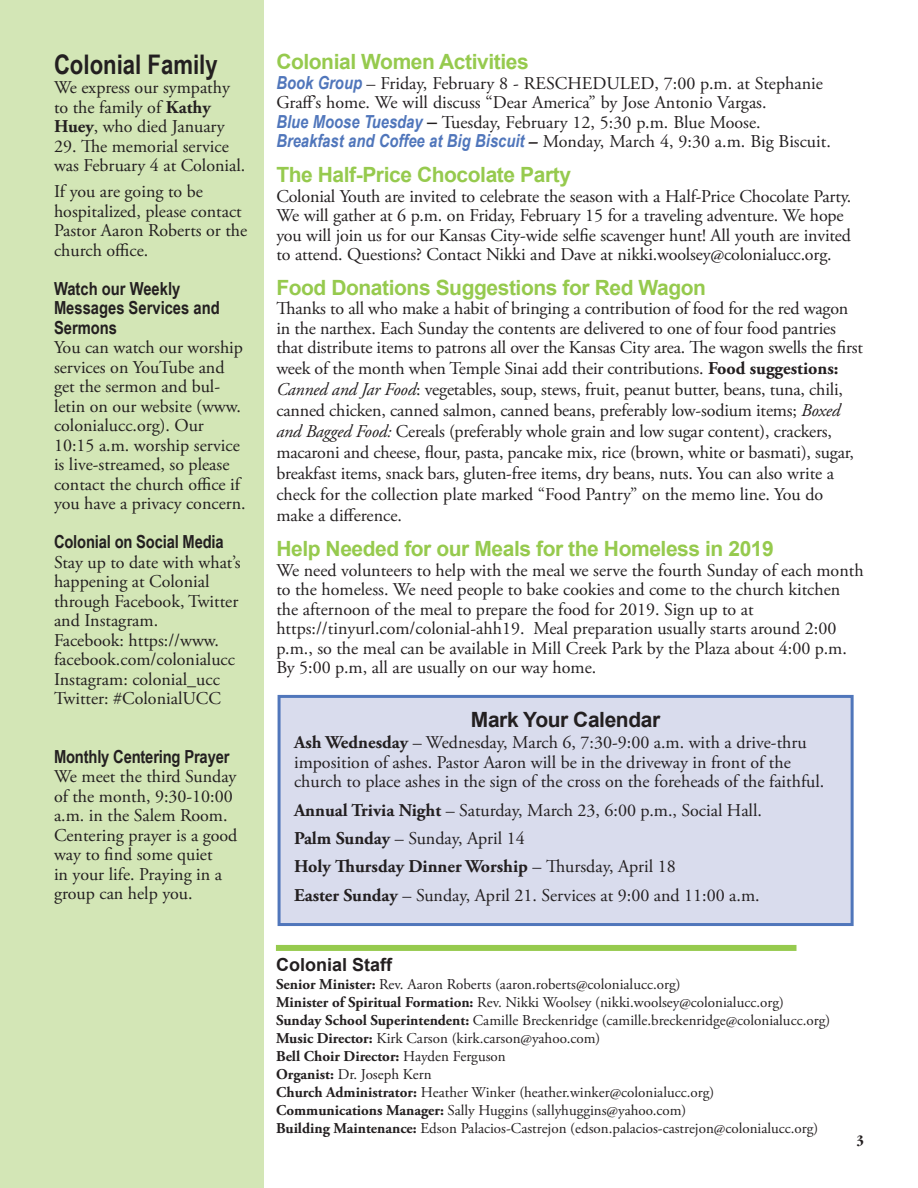
<style>
.page{position:relative;width:918px;height:1188px;background:#fff}
.page>*{position:absolute;margin:0;border:0;box-sizing:border-box;transform-origin:0 0}
.t1{font:700 27px "Arial Narrow";color:#231f20}
.t2{font:700 21px "Arial";letter-spacing:-.02em;color:#96ca4e}
.t3{font:700 21px "Arial";letter-spacing:-.02em;color:#231f20}
.t4{font:18px/19.5px "Adobe Garamond Pro";color:#231f20}
.t5{font:700 18px "Arial Narrow";letter-spacing:-.01em;color:#231f20}
.t6{font:700 18px "Adobe Garamond Pro";color:#231f20}
.t7{font:700 18px "Arial";color:#231f20}
.t8{font:15px "Adobe Garamond Pro";color:#231f20}
.t9{font:700 15px "Adobe Garamond Pro";color:#231f20}
.t10{font:700 condensed 15px "Garamond";color:#231f20}
.s1{font-weight:700}
.s2{font-family:"Arial Narrow";font-weight:700}
.s3{font-family:"Arial Narrow";font-weight:700;font-style:italic;color:#5076bb}
.s4{font-family:"Arial"}
.s5{font-family:"Garamond";font-weight:700;font-style:italic;font-stretch:condensed}
.s6{font-style:italic}
.s7{font-weight:400}
</style>
<div class="page">
<div style="left:0;top:0;width:263px;height:1188px;background:#d3e6b6"></div>
<div style="left:276px;top:945px;width:521px;height:6px;background:#96ca4e"></div>
<div style="left:279px;top:696px;width:573px;height:229px;background:#d9dced"></div>
<div style="left:278px;top:695px;width:576px;height:231px;border:3px solid #5076bb"></div>
<p class="t1" style="left:54px;top:44px;width:165px">Colonial Family</p>
<p class="t4" style="left:54px;top:78px;width:177px">We express our sympathy to the family of <span class="s1">Kathy<br>Huey</span>, who died January</p>
<p class="t4" style="left:54px;top:137px;width:193px">29. The memorial service was February 4 at Colonial.</p>
<p class="t4" style="left:54px;top:183px;width:195px">If you are going to be hospitalized, please contact<br>Pastor Aaron Roberts or the church office.</p>
<p class="t4" style="left:54px;top:280px;width:193px"><span class="s2">Watch our Weekly<br>Messages Services and<br>Sermons<br></span>You can watch our worship services on YouTube and get the sermon and bul&shy;letin on our website (www. colonialucc.org). Our<br>10:15 a.m. worship service is live-streamed, so please contact the church office if you have a privacy concern.</p>
<p class="t5" style="left:54px;top:528px;width:171px">Colonial on Social Media</p>
<p class="t4" style="left:54px;top:553px;width:188px">Stay up to date with what’s happening at Colonial through Facebook, Twitter and Instagram.</p>
<p class="t4" style="left:54px;top:631px;width:183px">Facebook: https://www. facebook.com/colonialucc</p>
<p class="t4" style="left:54px;top:670px;width:167px">Instagram: colonial_ucc</p>
<p class="t4" style="left:54px;top:690px;width:168px">Twitter: #ColonialUCC</p>
<p class="t5" style="left:54px;top:743px;width:177px">Monthly Centering Prayer</p>
<p class="t4" style="left:54px;top:768px;width:185px">We meet the third Sunday of the month, 9:30-10:00 a.m. in the Salem Room.<br>Centering prayer is a good way to find some quiet<br>in your life. Praying in a group can help you.</p>
<p class="t2" style="left:276px;top:48px;width:254px">Colonial Women Activities</p>
<p class="t4" style="left:276px;top:74px;width:548px"><span class="s3">Book Group</span> – Friday, February 8 - RESCHEDULED, 7:00 p.m. at Stephanie<br>Graff’s home. We will discuss “Dear America” by Jose Antonio Vargas.</p>
<p class="t4" style="left:276px;top:113px;width:486px"><span class="s3">Blue Moose Tuesday</span> <span class="s4">–</span> Tuesday, February 12, 5:30 p.m. Blue Moose.</p>
<p class="t4" style="left:276px;top:132px;width:556px"><span class="s3">Breakfast and Coffee at Big Biscuit</span> <span class="s5">–</span> Monday, March 4, 9:30 a.m. Big Biscuit.</p>
<p class="t2" style="left:276px;top:161px;width:296px">The Half-Price Chocolate Party</p>
<p class="t4" style="left:276px;top:187px;width:577px">Colonial Youth are invited to celebrate the season with a Half-Price Chocolate Party.<br>We will gather at 6 p.m. on Friday, February 15 for a traveling adventure. We hope you will join us for our Kansas City-wide selfie scavenger hunt! All youth are invited to attend. Questions? Contact Nikki and Dave at nikki.woolsey@colonialucc.org.</p>
<p class="t2" style="left:276px;top:274px;width:431px">Food Donations Suggestions for Red Wagon</p>
<p class="t4" style="left:276px;top:299px;width:588px;line-height:20.7px">Thanks to all who make a habit of bringing a contribution of food for the red wagon in the narthex. Each Sunday the contents are delivered to one of four food pantries that distribute items to patrons all over the Kansas City area. The wagon swells the first week of the month when Temple Sinai add their contributions. <span class="s1">Food suggestions:<br></span><span class="s6">Canned and Jar Food</span>: vegetables, soup, stews, fruit, peanut butter, beans, tuna, chili, canned chicken, canned salmon, canned beans, preferably low-sodium items; <span class="s6">Boxed and Bagged Food:</span> Cereals (preferably whole grain and low sugar content), crackers, macaroni and cheese, flour, pasta, pancake mix, rice (brown, white or basmati), sugar, breakfast items, snack bars, gluten-free items, dry beans, nuts. You can also write a check for the collection plate marked “Food Pantry” on the memo line. You do make a difference.</p>
<p class="t2" style="left:276px;top:535px;width:499px">Help Needed for our Meals for the Homeless in 2019</p>
<p class="t4" style="left:276px;top:561px;width:589px">We need volunteers to help with the meal we serve the fourth Sunday of each month to the homeless. We need people to bake cookies and come to the church kitchen the afternoon of the meal to prepare the food for 2019. Sign up to at https://tinyurl.com/colonial-ahh19. Meal preparation usually starts around 2:00 p.m., so the meal can be available in Mill Creek Park by the Plaza about 4:00 p.m.<br>By 5:00 p.m, all are usually on our way home.</p>
<p class="t3" style="left:471px;top:705px;width:191px">Mark Your Calendar</p>
<p class="t4" style="left:294px;top:733px;width:532px"><span class="s1">Ash Wednesday</span> – Wednesday, March 6, 7:30-9:00 a.m. with a drive-thru imposition of ashes. Pastor Aaron will be in the driveway in front of the church to place ashes in the sign of the cross on the foreheads of the faithful.</p>
<p class="t4" style="left:294px;top:801px;width:469px"><span class="s1">Annual Trivia Night</span> – Saturday, March 23, 6:00 p.m., Social Hall.</p>
<p class="t4" style="left:294px;top:829px;width:232px"><span class="s1">Palm Sunday</span> – Sunday, April 14</p>
<p class="t6" style="left:294px;top:856px;width:383px">Holy Thursday Dinner Worship <span class="s7">– Thursday, April 18</span></p>
<p class="t4" style="left:294px;top:886px;width:467px"><span class="s1">Easter Sunday</span> – Sunday, April 21. Services at 9:00 and 11:00 a.m.</p>
<p class="t7" style="left:276px;top:953px;width:118px">Colonial Staff</p>
<p class="t8" style="left:276px;top:976px;width:406px"><span class="s1">Senior Minister:</span> Rev. Aaron Roberts (aaron.roberts@colonialucc.org)</p>
<p class="t8" style="left:276px;top:994px;width:509px"><span class="s1">Minister of Spiritual Formation:</span> Rev. Nikki Woolsey (nikki.woolsey@colonialucc.org)</p>
<p class="t8" style="left:276px;top:1012px;width:556px"><span class="s1">Sunday School Superintendent:</span> Camille Breckenridge (camille.breckenridge@colonialucc.org)</p>
<p class="t8" style="left:276px;top:1030px;width:326px"><span class="s1">Music Director:</span> Kirk Carson (kirk.carson@yahoo.com)</p>
<p class="t9" style="left:276px;top:1048px;width:231px">Bell Choir Director: <span class="s7">Hayden Ferguson</span></p>
<p class="t8" style="left:276px;top:1066px;width:157px"><span class="s1">Organist:</span> Dr. Joseph Kern</p>
<p class="t8" style="left:276px;top:1084px;width:440px"><span class="s1">Church Administrator:</span> Heather Winker (heather.winker@colonialucc.org)</p>
<p class="t8" style="left:276px;top:1102px;width:412px"><span class="s1">Communications Manager:</span> Sally Huggins (sallyhuggins@yahoo.com)</p>
<p class="t8" style="left:276px;top:1120px;width:544px"><span class="s1">Building Maintenance:</span> Edson Palacios-Castrejon (edson.palacios-castrejon@colonialucc.org)</p>
<p class="t10" style="left:856px;top:1132px;width:9px">3</p>
</div>
